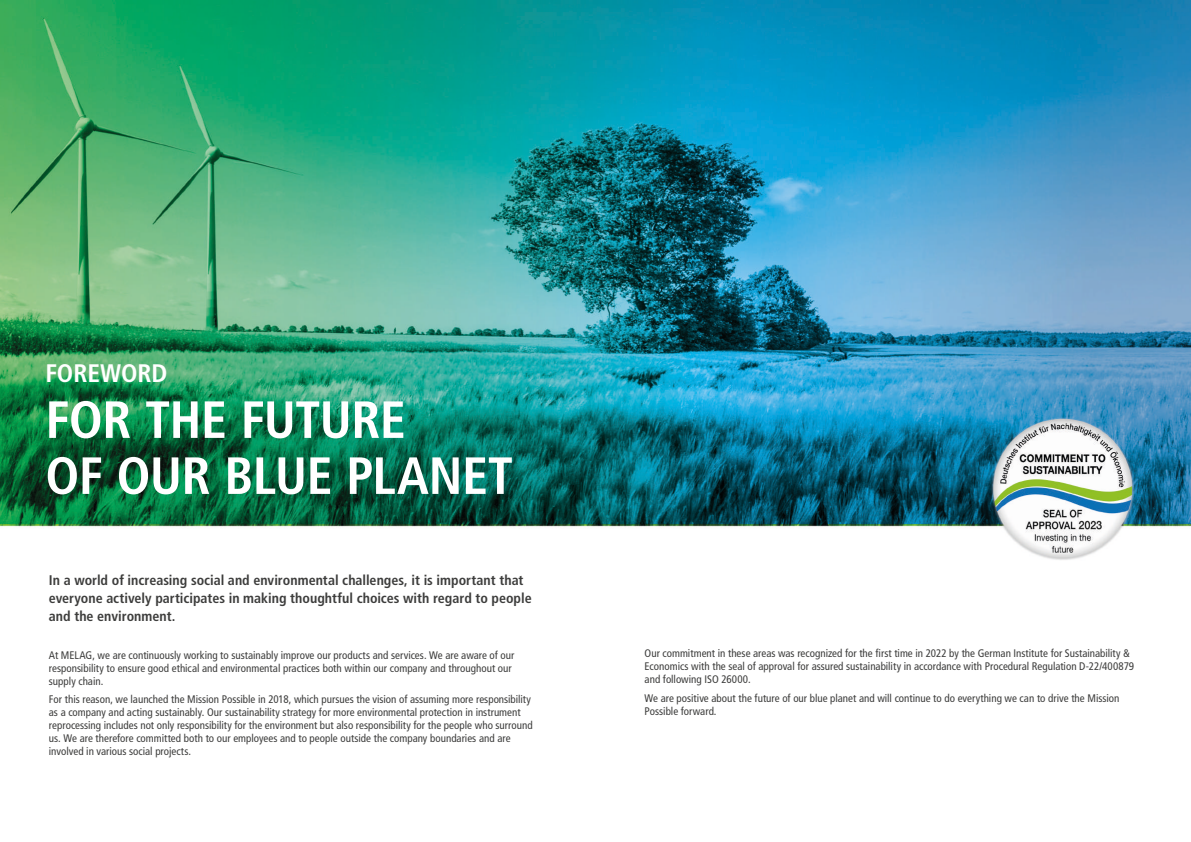
<style>
.page{position:relative;width:1191px;height:842px;background:#fff}
.page>*{position:absolute;margin:0;border:0;box-sizing:border-box;transform-origin:0 0}
.t1{font:700 condensed 52.3px/56px "Frutiger LT Pro";letter-spacing:-.01em;color:#fff}
.t2{font:700 condensed 25.4px "Frutiger LT Pro";letter-spacing:-.005em;color:#fff}
.t3{font:700 condensed 14px/18px "Frutiger LT Pro";color:#3d3d3c}
.t4{font:condensed 11px/13px "Frutiger LT Pro";color:#3d3d3c}
</style>
<div class="page">
<img style="left:0;top:0;width:1191px;height:560px">
<h2 class="t2" style="left:45px;top:358px;width:124px">FOREWORD</h2>
<h1 class="t1" style="left:45px;top:392px;width:469px">FOR THE FUTURE<br>OF OUR BLUE PLANET</h1>
<p class="t3" style="left:49px;top:571px;width:484px">In a world of increasing social and environmental challenges, it is important that everyone actively participates in making thoughtful choices with regard to people and the environment.</p>
<p class="t4" style="left:49px;top:648px;width:467px">At MELAG, we are continuously working to sustainably improve our products and services. We are aware of our responsibility to ensure good ethical and environmental practices both within our company and throughout our supply chain.</p>
<p class="t4" style="left:49px;top:693px;width:485px">For this reason, we launched the Mission Possible in 2018, which pursues the vision of assuming more responsibility as a company and acting sustainably. Our sustainability strategy for more environmental protection in instrument reprocessing includes not only responsibility for the environment but also responsibility for the people who surround us. We are therefore committed both to our employees and to people outside the company boundaries and are involved in various social projects.</p>
<p class="t4" style="left:644px;top:647px;width:491px">Our commitment in these areas was recognized for the first time in 2022 by the German Institute for Sustainability &amp;<br>Economics with the seal of approval for assured sustainability in accordance with Procedural Regulation D-22/400879 and following ISO 26000.</p>
<p class="t4" style="left:644px;top:692px;width:476px">We are positive about the future of our blue planet and will continue to do everything we can to drive the Mission<br>Possible forward.</p>
</div>
